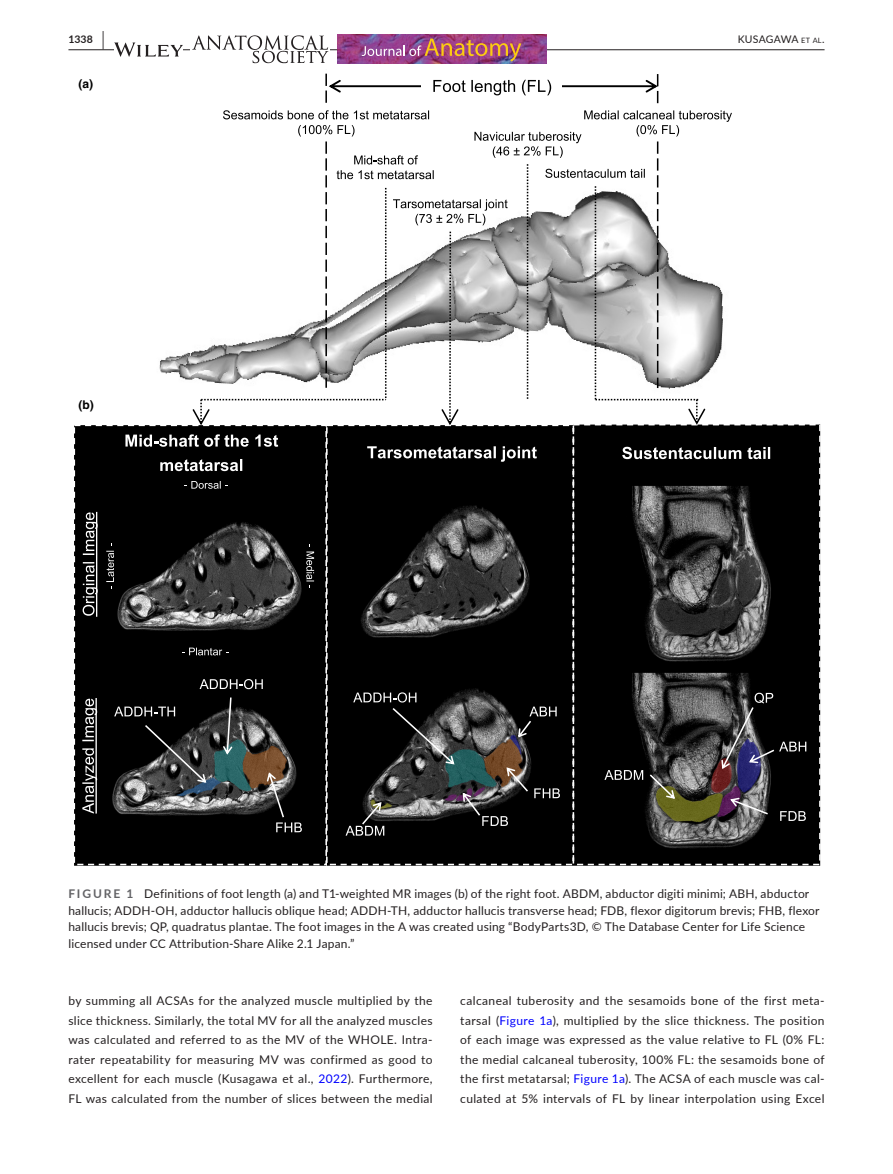
<style>
.page{position:relative;width:893px;height:1174px;background:#fff}
.page>*{position:absolute;margin:0;border:0;box-sizing:border-box;transform-origin:0 0}
.t1{font:12px/19.5px "Lato";letter-spacing:.015em;color:#231f20;text-align:justify}
.t2{font:700 12px "Helvetica";color:#000}
.t3{font:10.5px "Lato";letter-spacing:.015em;color:#231f20}
.t4{font:700 10.5px "Lato";color:#231f20}
.s1{font-size:19.5px}
.s2{font-size:7.35px}
.s3{font-weight:700;color:#636366}
.s4{color:#00f}
</style>
<div class="page">
<hr style="left:68px;top:49px;width:756px;height:1px;background:#231f20">
<svg style="left:114px;top:42px;width:69px;height:15px"></svg>
<img style="left:191px;top:35px;width:139px;height:29px">
<img style="left:337px;top:34px;width:209px;height:30px">
<img style="left:362px;top:39px;width:159px;height:22px">
<svg style="left:74px;top:424px;width:747px;height:442px;background:#1a1a1a"></svg>
<svg style="left:604px;top:770px;width:39px;height:10px"></svg>
<svg style="left:650px;top:774px;width:25px;height:25px"></svg>
<svg style="left:721px;top:692px;width:85px;height:77px;background:#2a2a2f"></svg>
<svg style="left:780px;top:811px;width:26px;height:10px"></svg>
<svg style="left:730px;top:797px;width:38px;height:17px"></svg>
<svg style="left:622px;top:447px;width:148px;height:12px"></svg>
<svg style="left:367px;top:446px;width:170px;height:16px"></svg>
<svg style="left:125px;top:434px;width:153px;height:13px"></svg>
<svg style="left:160px;top:459px;width:82px;height:12px"></svg>
<svg style="left:114px;top:706px;width:61px;height:10px"></svg>
<svg style="left:200px;top:679px;width:63px;height:10px"></svg>
<svg style="left:267px;top:772px;width:35px;height:60px;background:#373533"></svg>
<svg style="left:223px;top:697px;width:9px;height:57px"></svg>
<svg style="left:145px;top:725px;width:61px;height:58px;background:#373737"></svg>
<svg style="left:106px;top:543px;width:8px;height:46px"></svg>
<svg style="left:184px;top:481px;width:44px;height:8px"></svg>
<svg style="left:182px;top:647px;width:46px;height:8px"></svg>
<svg style="left:306px;top:544px;width:8px;height:44px"></svg>
<svg style="left:83px;top:512px;width:15px;height:105px"></svg>
<svg style="left:82px;top:698px;width:15px;height:115px;background:#525252"></svg>
<svg style="left:325px;top:73px;width:333px;height:30px"></svg>
<svg style="left:353px;top:692px;width:63px;height:10px"></svg>
<svg style="left:393px;top:708px;width:61px;height:56px;background:#3c3c3c"></svg>
<svg style="left:518px;top:706px;width:39px;height:31px"></svg>
<svg style="left:534px;top:788px;width:26px;height:10px"></svg>
<svg style="left:463px;top:767px;width:65px;height:59px;background:#3b3d3b"></svg>
<svg style="left:346px;top:802px;width:38px;height:33px"></svg>
<svg style="left:193px;top:110px;width:539px;height:315px"></svg>
<p class="t4" style="left:68px;top:31px;width:37px">1338 <span class="s1">|</span></p>
<p class="t3" style="left:738px;top:31px;width:88px">KUSAGAWA <span class="s2">et al</span>.</p>
<p class="t2" style="left:78px;top:76px;width:16px">(a)</p>
<p class="t2" style="left:78px;top:397px;width:17px">(b)</p>
<p class="t1" style="left:68px;top:885px;width:753px;line-height:16.5px;text-align:left"><span class="s3">FIGURE 1</span> Definitions of foot length (a) and T1-weighted MR images (b) of the right foot. ABDM, abductor digiti minimi; ABH, abductor hallucis; ADDH-OH, adductor hallucis oblique head; ADDH-TH, adductor hallucis transverse head; FDB, flexor digitorum brevis; FHB, flexor hallucis brevis; QP, quadratus plantae. The foot images in the A was created using “BodyParts3D, © The Database Center for Life Science licensed under CC Attribution-Share Alike 2.1 Japan.”</p>
<p class="t1" style="left:68px;top:990px;width:366px">by summing all ACSAs for the analyzed muscle multiplied by the slice thickness. Similarly, the total MV for all the analyzed muscles was calculated and referred to as the MV of the WHOLE. Intra&shy;rater repeatability for measuring MV was confirmed as good to excellent for each muscle (Kusagawa et al., <span class="s4">2022</span>). Furthermore, FL was calculated from the number of slices between the medial</p>
<p class="t1" style="left:460px;top:990px;width:366px">calcaneal tuberosity and the sesamoids bone of the first meta&shy;tarsal (<span class="s4">Figure 1a</span>), multiplied by the slice thickness. The position of each image was expressed as the value relative to FL (0% FL: the medial calcaneal tuberosity, 100% FL: the sesamoids bone of the first metatarsal; <span class="s4">Figure 1a</span>). The ACSA of each muscle was cal&shy;culated at 5% intervals of FL by linear interpolation using Excel</p>
</div>
